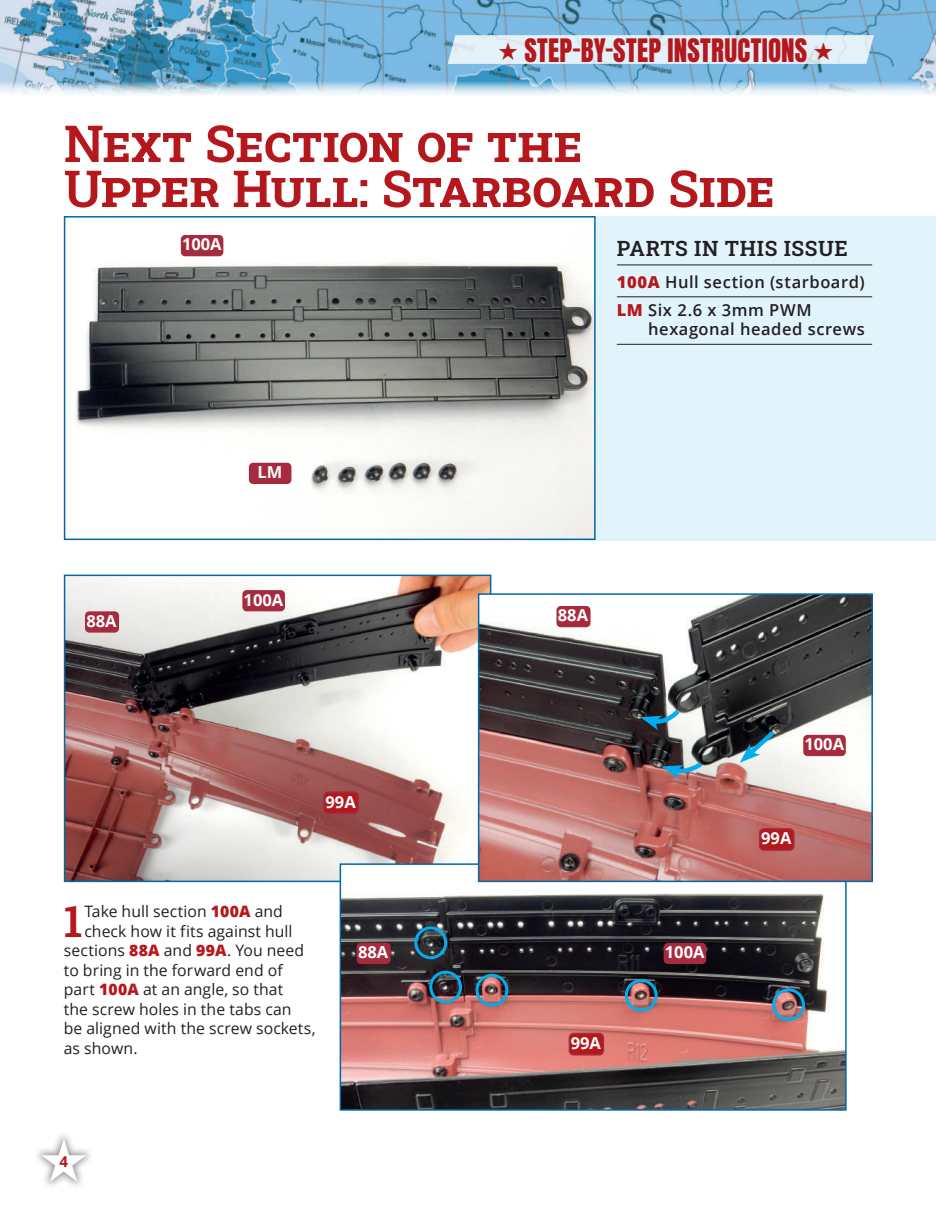
<style>
.page{position:relative;width:936px;height:1212px;background:#fff}
.page>*{position:absolute;margin:0;border:0;box-sizing:border-box;transform-origin:0 0}
.t1{font:600 51px/45px "Roboto Slab";letter-spacing:-.01em;color:#b4181d}
.t2{font:600 43.2px "Roboto Slab";color:#b4181d}
.t3{font:27px "Anton";letter-spacing:.01em;color:#b4181d}
.t4{font:600 21px "Roboto Slab";letter-spacing:.025em;color:#231f20}
.t5{font:600 16.5px/28px "Open Sans";letter-spacing:.03em;color:#231f20}
.t6{font:700 16.5px "Open Sans";color:#fff}
.t7{font:15.75px "Open Sans";letter-spacing:.005em;color:#231f20}
.t8{font:700 15px "Open Sans";color:#b4181d}
.s1{font-weight:800;color:#b4181d}
.s2{color:#fff}
</style>
<div class="page">
<div style="left:33px;top:1130px;width:62px;height:60px;background:#231f20;opacity:.5"></div>
<img style="left:0;top:0;width:935px;height:95px">
<svg style="left:447px;top:35px;width:426px;height:29px;background:#dfedf6"></svg>
<div style="left:526px;top:216px;width:409px;height:324px;background:#e1f4fc"></div>
<hr style="left:617px;top:265px;width:255px;height:1px;background:#231f20">
<hr style="left:617px;top:296px;width:255px;height:1px;background:#231f20">
<hr style="left:617px;top:344px;width:255px;height:1px;background:#231f20">
<img style="left:75px;top:219px;width:517px;height:318px">
<div style="left:64px;top:216px;width:531px;height:324px;border:2px solid #0068a5"></div>
<div style="left:181px;top:235px;width:42px;height:21px;background:#a62b3e;border-radius:4px"></div>
<div style="left:249px;top:463px;width:42px;height:21px;background:#a62b3e;border-radius:4px"></div>
<img style="left:67px;top:578px;width:421px;height:301px">
<div style="left:64px;top:575px;width:427px;height:307px;border:2px solid #0068a5"></div>
<img style="left:342px;top:866px;width:501px;height:242px">
<div style="left:339px;top:863px;width:507px;height:248px;border:2px solid #0068a5"></div>
<div style="left:242px;top:590px;width:43px;height:21px;background:#a62b3e;border-radius:4px"></div>
<div style="left:663px;top:943px;width:43px;height:21px;background:#a62b3e;border-radius:4px"></div>
<div style="left:324px;top:792px;width:34px;height:21px;background:#b4181d;border-radius:4px"></div>
<div style="left:323px;top:791px;width:36px;height:23px;border:2px solid #a62b3e;border-radius:4px"></div>
<div style="left:569px;top:1033px;width:34px;height:22px;background:#b4181d;border-radius:4px"></div>
<div style="left:568px;top:1033px;width:36px;height:22px;border:2px solid #a62b3e;border-radius:4px"></div>
<div style="left:85px;top:611px;width:34px;height:22px;background:#a62b3e;border-radius:4px"></div>
<div style="left:356px;top:943px;width:34px;height:21px;background:#a62b3e;border-radius:4px"></div>
<div style="left:414px;top:926px;width:33px;height:33px;border:3px solid #00aeef;border-radius:50%"></div>
<div style="left:429px;top:971px;width:33px;height:32px;border:3px solid #00aeef;border-radius:50%"></div>
<div style="left:475px;top:974px;width:33px;height:32px;border:3px solid #00aeef;border-radius:50%"></div>
<div style="left:624px;top:979px;width:33px;height:33px;border:3px solid #00aeef;border-radius:50%"></div>
<div style="left:772px;top:988px;width:32px;height:33px;border:3px solid #00aeef;border-radius:50%"></div>
<img style="left:481px;top:596px;width:388px;height:283px">
<div style="left:478px;top:593px;width:394px;height:289px;border:2px solid #0068a5"></div>
<div style="left:803px;top:735px;width:42px;height:21px;background:#a62b3e;border-radius:4px"></div>
<div style="left:759px;top:829px;width:34px;height:21px;background:#b4181d;border-radius:4px"></div>
<div style="left:759px;top:828px;width:35px;height:23px;border:2px solid #a62b3e;border-radius:4px"></div>
<div style="left:556px;top:606px;width:34px;height:21px;background:#a62b3e;border-radius:4px"></div>
<svg style="left:739px;top:728px;width:37px;height:35px"></svg>
<svg style="left:640px;top:707px;width:42px;height:23px"></svg>
<svg style="left:661px;top:759px;width:44px;height:21px"></svg>
<h3 class="t3" style="left:498px;top:36px;width:337px">• STEP-BY-STEP INSTRUCTIONS •</h3>
<h1 class="t1" style="left:64px;top:120px;width:713px">Next Section of the<br>Upper Hull: Starboard Side</h1>
<h3 class="t4" style="left:617px;top:234px;width:233px">PARTS IN THIS ISSUE</h3>
<p class="t5" style="left:617px;top:268px;width:249px"><span class="s1">100A</span> Hull section (starboard)<br><span class="s1">LM</span> Six 2.6 x 3mm PWM</p>
<p class="t5" style="left:648px;top:315px;width:218px">hexagonal headed screws</p>
<p class="t6" style="left:182px;top:233px;width:41px">100A</p>
<p class="t6" style="left:257px;top:460px;width:26px">LM</p>
<p class="t6" style="left:86px;top:609px;width:32px">88A</p>
<p class="t6" style="left:243px;top:588px;width:41px">100A</p>
<p class="t6" style="left:325px;top:790px;width:32px">99A</p>
<h2 class="t2" style="left:64px;top:892px;width:20px">1</h2>
<p class="t7" style="left:84px;top:901px;width:200px">Take hull section <span class="s1">100A</span> and</p>
<p class="t7" style="left:84px;top:920px;width:210px">check how it fits against hull</p>
<p class="t7" style="left:64px;top:940px;width:242px">sections <span class="s1">88A</span> and <span class="s1">99A</span>. You need</p>
<p class="t7" style="left:64px;top:959px;width:220px">to bring in the forward end of</p>
<p class="t7" style="left:64px;top:979px;width:221px">part <span class="s1">100A</span> at an angle, so that</p>
<p class="t7" style="left:64px;top:998px;width:229px">the screw holes in the tabs can</p>
<p class="t7" style="left:64px;top:1018px;width:253px">be aligned with the screw sockets,</p>
<p class="t7" style="left:64px;top:1037px;width:75px">as shown.</p>
<p class="t8" style="left:39px;top:1151px;width:50px"><span class="s2">•</span>4</p>
<p class="t6" style="left:358px;top:940px;width:32px">88A</p>
<p class="t6" style="left:558px;top:604px;width:32px">88A</p>
<p class="t6" style="left:570px;top:1031px;width:32px">99A</p>
<p class="t6" style="left:664px;top:940px;width:41px">100A</p>
<p class="t6" style="left:804px;top:733px;width:41px">100A</p>
<p class="t6" style="left:761px;top:827px;width:32px">99A</p>
</div>
